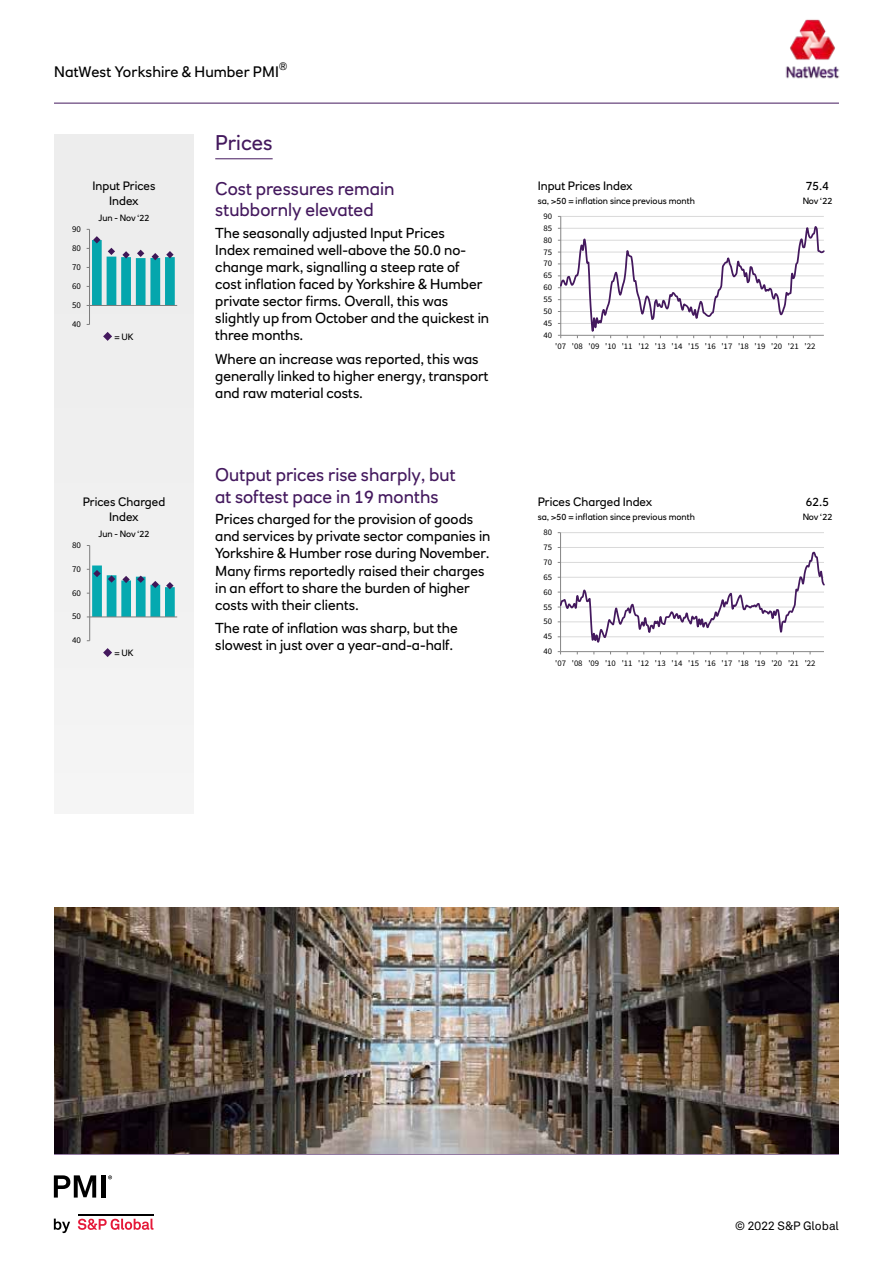
<style>
.page{position:relative;width:893px;height:1263px;background:#fff}
.page>*{position:absolute;margin:0;border:0;box-sizing:border-box;transform-origin:0 0}
.t1{font:21px "RN House Sans";color:#44195e}
.t2{font:18px/21.6px "RN House Sans";color:#44195e}
.t3{font:15px "RN House Sans";letter-spacing:.005em;color:#000}
.t4{font:14.25px/17.1px "RN House Sans";color:#000}
.t5{font:12px/14.4px "RN House Sans";color:#000;text-align:center}
.t6{font:12px "Akkurat LL";color:#000}
.t7{font:10.5px "RN House Sans";color:#000}
.t8{font:9px "RN House Sans";color:#000}
.t9{font:8.85px "Source Sans Pro";letter-spacing:.005em;color:#000}
.t10{font:8.55px "Source Sans Pro";letter-spacing:-.005em;color:#000}
</style>
<div class="page">
<hr style="left:54px;top:103px;width:785px;height:1px;background:#44195e">
<hr style="left:54px;top:1154px;width:785px;height:1px;background:#44195e">
<img style="left:785px;top:19px;width:55px;height:60px">
<svg style="left:54px;top:1218px;width:16px;height:15px"></svg>
<svg style="left:78px;top:1218px;width:75px;height:12px"></svg>
<hr style="left:78px;top:1213px;width:75px;height:2px;background:#000">
<svg style="left:54px;top:1175px;width:42px;height:22px"></svg>
<div style="left:101px;top:1175px;width:5px;height:22px;background:#000"></div>
<svg style="left:108px;top:1175px;width:4px;height:4px"></svg>
<div style="left:54px;top:134px;width:140px;height:680px;background:#ededed"></div>
<hr style="left:215px;top:159px;width:58px;height:1px;background:#44195e">
<hr style="left:561px;top:216px;width:263px;height:1px;background:#d9d9d9">
<hr style="left:560px;top:216px;width:1px;height:119px;background:#868686">
<svg style="left:558px;top:224px;width:266px;height:114px"></svg>
<hr style="left:89px;top:229px;width:1px;height:95px;background:#868686">
<hr style="left:90px;top:305px;width:87px;height:1px;background:#868686">
<svg style="left:87px;top:236px;width:88px;height:70px"></svg>
<hr style="left:561px;top:532px;width:263px;height:1px;background:#d9d9d9">
<hr style="left:560px;top:533px;width:1px;height:119px;background:#868686">
<hr style="left:561px;top:651px;width:263px;height:1px;background:#868686">
<svg style="left:558px;top:547px;width:267px;height:96px"></svg>
<hr style="left:89px;top:545px;width:1px;height:96px;background:#868686">
<hr style="left:90px;top:617px;width:87px;height:1px;background:#868686">
<svg style="left:87px;top:565px;width:88px;height:53px"></svg>
<img style="left:54px;top:907px;width:785px;height:247px">
<svg style="left:103px;top:332px;width:9px;height:9px"></svg>
<svg style="left:103px;top:648px;width:9px;height:9px"></svg>
<p class="t7" style="left:279px;top:59px;width:10px">®</p>
<p class="t3" style="left:54px;top:63px;width:226px">NatWest Yorkshire &amp; Humber PMI</p>
<h1 class="t1" style="left:215px;top:130px;width:59px">Prices</h1>
<p class="t9" style="left:72px;top:223px;width:10px">90</p>
<p class="t9" style="left:72px;top:243px;width:10px">80</p>
<p class="t9" style="left:72px;top:262px;width:10px">70</p>
<p class="t9" style="left:72px;top:281px;width:10px">60</p>
<p class="t9" style="left:72px;top:300px;width:10px">50</p>
<p class="t9" style="left:72px;top:319px;width:10px">40</p>
<p class="t5" style="left:93px;top:179px;width:64px">Input Prices<br>Index</p>
<p class="t8" style="left:98px;top:212px;width:53px">Jun - Nov ‘22</p>
<p class="t8" style="left:114px;top:331px;width:21px">= UK</p>
<p class="t2" style="left:215px;top:177px;width:181px">Cost pressures remain stubbornly elevated</p>
<p class="t4" style="left:215px;top:224px;width:275px">The seasonally adjusted Input Prices<br>Index remained well-above the 50.0 no&shy;change mark, signalling a steep rate of cost inflation faced by Yorkshire &amp; Humber private sector firms. Overall, this was slightly up from October and the quickest in three months.</p>
<p class="t4" style="left:215px;top:350px;width:275px">Where an increase was reported, this was generally linked to higher energy, transport and raw material costs.</p>
<p class="t5" style="left:538px;top:179px;width:97px">Input Prices Index</p>
<p class="t8" style="left:538px;top:195px;width:159px">sa, &gt;50 = inflation since previous month</p>
<p class="t10" style="left:543px;top:211px;width:10px">90</p>
<p class="t10" style="left:543px;top:223px;width:10px">85</p>
<p class="t10" style="left:543px;top:235px;width:10px">80</p>
<p class="t10" style="left:543px;top:246px;width:10px">75</p>
<p class="t10" style="left:543px;top:258px;width:10px">70</p>
<p class="t10" style="left:543px;top:270px;width:10px">65</p>
<p class="t10" style="left:543px;top:282px;width:10px">60</p>
<p class="t10" style="left:543px;top:294px;width:10px">55</p>
<p class="t10" style="left:543px;top:306px;width:10px">50</p>
<p class="t10" style="left:543px;top:318px;width:10px">45</p>
<p class="t10" style="left:543px;top:330px;width:10px">40</p>
<p class="t5" style="left:806px;top:179px;width:25px">75.4</p>
<p class="t8" style="left:803px;top:195px;width:31px">Nov ‘22</p>
<p class="t10" style="left:555px;top:341px;width:262px">'07 '08 '09 '10 '11 '12 '13 '14 '15 '16 '17 '18 '19 '20 '21 '22</p>
<p class="t5" style="left:83px;top:495px;width:84px">Prices Charged<br>Index</p>
<p class="t9" style="left:72px;top:540px;width:11px">80</p>
<p class="t9" style="left:72px;top:563px;width:11px">70</p>
<p class="t9" style="left:72px;top:587px;width:11px">60</p>
<p class="t9" style="left:72px;top:611px;width:11px">50</p>
<p class="t9" style="left:72px;top:635px;width:11px">40</p>
<p class="t8" style="left:98px;top:528px;width:53px">Jun - Nov ‘22</p>
<p class="t8" style="left:114px;top:647px;width:21px">= UK</p>
<p class="t2" style="left:215px;top:464px;width:242px">Output prices rise sharply, but at softest pace in 19 months</p>
<p class="t4" style="left:215px;top:511px;width:277px">Prices charged for the provision of goods and services by private sector companies in Yorkshire &amp; Humber rose during November.<br>Many firms reportedly raised their charges in an effort to share the burden of higher costs with their clients.</p>
<p class="t4" style="left:215px;top:620px;width:244px">The rate of inflation was sharp, but the slowest in just over a year-and-a-half.</p>
<p class="t5" style="left:538px;top:495px;width:116px">Prices Charged Index</p>
<p class="t8" style="left:538px;top:511px;width:159px">sa, &gt;50 = inflation since previous month</p>
<p class="t10" style="left:543px;top:527px;width:10px">80</p>
<p class="t10" style="left:543px;top:542px;width:10px">75</p>
<p class="t10" style="left:543px;top:557px;width:10px">70</p>
<p class="t10" style="left:543px;top:572px;width:10px">65</p>
<p class="t10" style="left:543px;top:586px;width:10px">60</p>
<p class="t10" style="left:543px;top:601px;width:10px">55</p>
<p class="t10" style="left:543px;top:616px;width:10px">50</p>
<p class="t10" style="left:543px;top:631px;width:10px">45</p>
<p class="t10" style="left:543px;top:646px;width:10px">40</p>
<p class="t5" style="left:806px;top:495px;width:25px">62.5</p>
<p class="t8" style="left:803px;top:511px;width:31px">Nov ‘22</p>
<p class="t10" style="left:555px;top:657px;width:262px">'07 '08 '09 '10 '11 '12 '13 '14 '15 '16 '17 '18 '19 '20 '21 '22</p>
<p class="t6" style="left:735px;top:1216px;width:105px">© 2022 S&amp;P Global</p>
</div>
